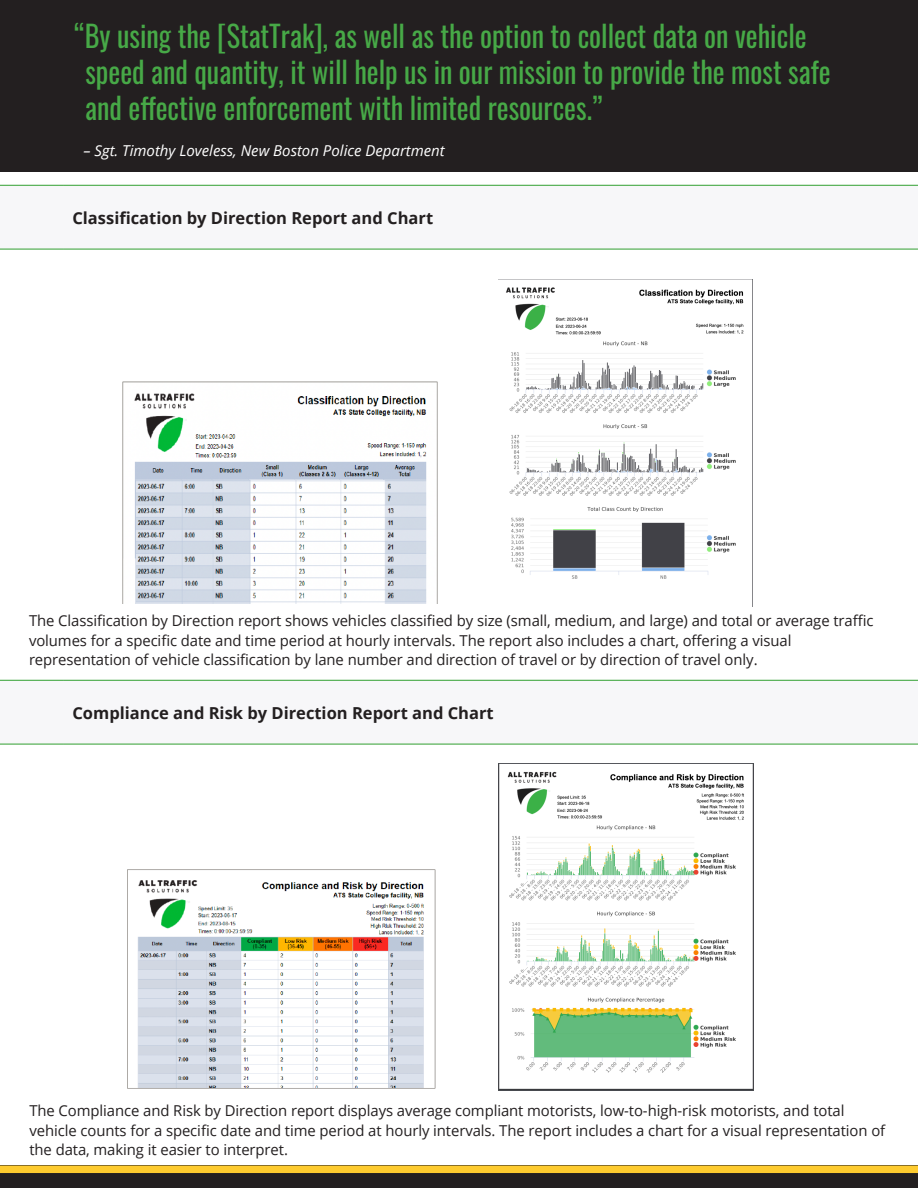
<style>
.page{position:relative;width:918px;height:1188px;background:#fff}
.page>*{position:absolute;margin:0;border:0;box-sizing:border-box;transform-origin:0 0}
.Green_Title_Cover{font:30px/36px "Oswald";color:#47a947;scale:.94 1}
.Body_Copy{font:700 16.5px "Open Sans";color:#231f20}
.t1{font:15px/19.5px "Open Sans";letter-spacing:-.005em;color:#231f20}
.Body_Copy-2{font:italic 15px "Open Sans";color:#fff}
</style>
<div class="page">
<div style="left:0;top:1166px;width:918px;height:22px;background:#231f20"></div>
<div style="left:0;top:1166px;width:918px;height:7px;background:#fecb2f"></div>
<hr style="left:0;top:185px;width:64px;height:1px;background:#47a947">
<hr style="left:64px;top:185px;width:854px;height:1px;background:#47a947">
<hr style="left:0;top:249px;width:64px;height:1px;background:#47a947">
<hr style="left:64px;top:249px;width:854px;height:1px;background:#47a947">
<hr style="left:0;top:680px;width:64px;height:1px;background:#47a947">
<hr style="left:64px;top:680px;width:854px;height:1px;background:#47a947">
<hr style="left:0;top:744px;width:64px;height:1px;background:#47a947">
<hr style="left:64px;top:744px;width:854px;height:1px;background:#47a947">
<img style="left:123px;top:382px;width:315px;height:222px">
<img style="left:506px;top:287px;width:238px;height:292px">
<img style="left:127px;top:869px;width:309px;height:220px">
<img style="left:498px;top:763px;width:255px;height:327px">
<div style="left:0;top:0;width:918px;height:172px;background:#231f20"></div>
<p class="Green_Title_Cover" style="left:85px;top:15px;width:795px;text-indent:-11px">“By using the [StatTrak], as well as the option to collect data on vehicle speed and quantity, it will help us in our mission to provide the most safe and effective enforcement with limited resources.”</p>
<p class="Body_Copy-2" style="left:84px;top:140px;width:363px">– Sgt. Timothy Loveless, New Boston Police Department</p>
<p class="Body_Copy" style="left:72px;top:206px;width:362px">Classification by Direction Report and Chart</p>
<p class="t1" style="left:29px;top:611px;width:846px">The Classification by Direction report shows vehicles classified by size (small, medium, and large) and total or average traffic volumes for a specific date and time period at hourly intervals. The report also includes a chart, offering a visual representation of vehicle classification by lane number and direction of travel or by direction of travel only.</p>
<p class="Body_Copy" style="left:72px;top:701px;width:423px">Compliance and Risk by Direction Report and Chart</p>
<p class="t1" style="left:29px;top:1101px;width:857px">The Compliance and Risk by Direction report displays average compliant motorists, low-to-high-risk motorists, and total vehicle counts for a specific date and time period at hourly intervals. The report includes a chart for a visual representation of the data, making it easier to interpret.</p>
</div>
